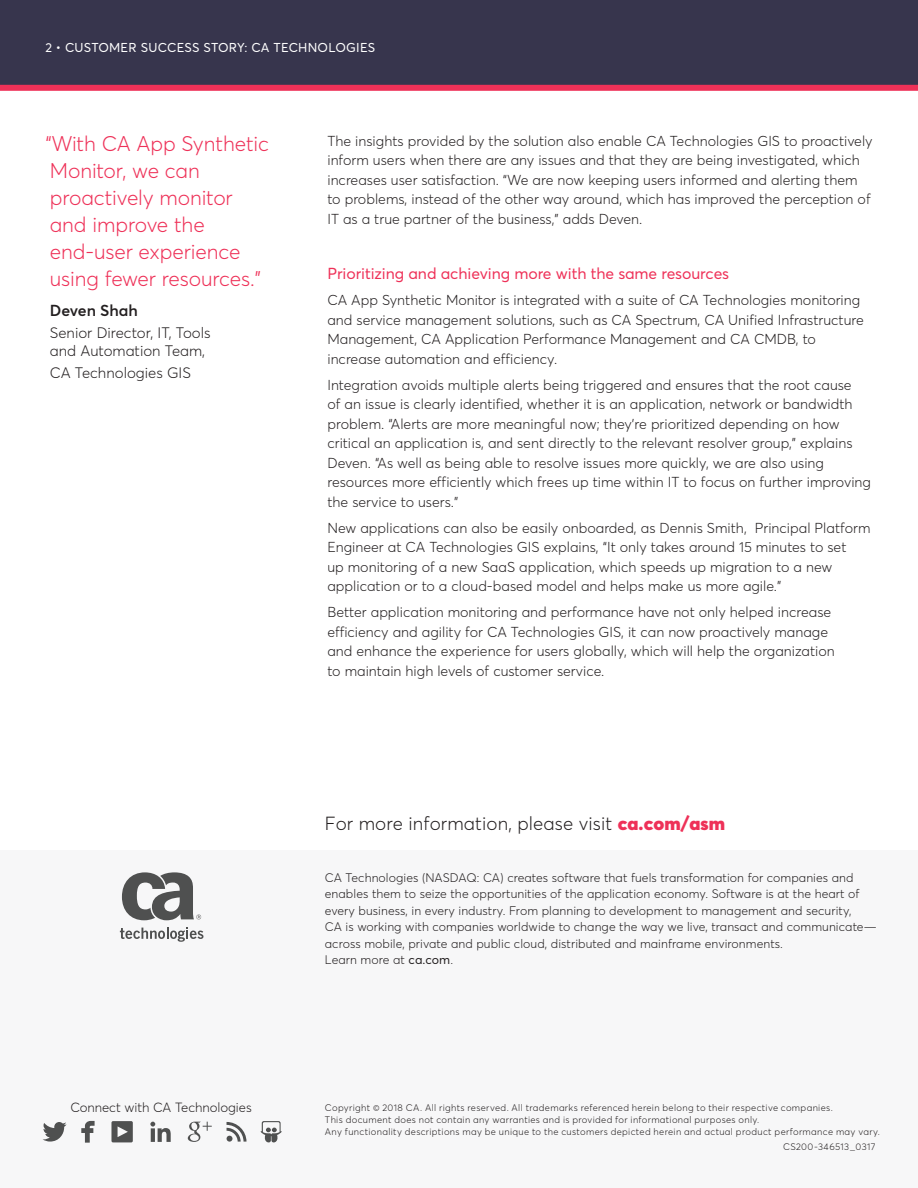
<style>
.page{position:relative;width:918px;height:1188px;background:#fff}
.page>*{position:absolute;margin:0;border:0;box-sizing:border-box;transform-origin:0 0}
.t1{font:300 21px/27px "Averta";letter-spacing:-.005em;color:#ee3158}
.t2{font:300 18.75px "Averta";letter-spacing:.005em;color:#231f20}
.t3{font:15.75px "Averta";letter-spacing:-.005em;color:#ee3158}
.t4{font:600 15.75px "Averta";color:#231f20}
.t5{font:300 15px/18px "Averta";color:#231f20}
.t6{font:300 14.25px/19.5px "Averta";color:#231f20}
.t7{font:300 13.2px "Averta";letter-spacing:-.005em;color:#231f20}
.t8{font:12.75px "Averta";letter-spacing:.02em;color:#fff}
.t9{font:300 12.3px/16.5px "Averta";letter-spacing:.005em;color:#231f20}
.t10{font:300 9.45px/12px "Averta";letter-spacing:.035em;color:#231f20}
.s1{font-weight:900;color:#ee3158}
.s2{font-weight:400}
</style>
<div class="page">
<div style="left:0;top:850px;width:918px;height:338px;background:#f7f7f8"></div>
<svg style="left:0;top:0;width:918px;height:91px;background:#43354e"></svg>
<svg style="left:120px;top:927px;width:83px;height:15px"></svg>
<svg style="left:122px;top:872px;width:79px;height:48px"></svg>
<svg style="left:43px;top:1122px;width:24px;height:20px"></svg>
<svg style="left:81px;top:1121px;width:14px;height:22px"></svg>
<svg style="left:111px;top:1121px;width:22px;height:21px"></svg>
<svg style="left:150px;top:1122px;width:21px;height:20px"></svg>
<svg style="left:188px;top:1122px;width:24px;height:20px"></svg>
<svg style="left:227px;top:1122px;width:20px;height:20px"></svg>
<svg style="left:260px;top:1121px;width:22px;height:22px"></svg>
<p class="t8" style="left:45px;top:43px;width:331px">2 • CUSTOMER SUCCESS STORY: CA TECHNOLOGIES</p>
<h1 class="t1" style="left:45px;top:132px;width:225px">“With CA App Synthetic<br>Monitor, we can proactively monitor and improve the end-user experience using fewer resources.”</h1>
<p class="t4" style="left:50px;top:304px;width:90px">Deven Shah</p>
<p class="t5" style="left:50px;top:325px;width:162px">Senior Director, IT, Tools and Automation Team,</p>
<p class="t5" style="left:50px;top:365px;width:143px">CA Technologies GIS</p>
<p class="t7" style="left:70px;top:1102px;width:183px">Connect with CA Technologies</p>
<p class="t6" style="left:327px;top:132px;width:547px">The insights provided by the solution also enable CA Technologies GIS to proactively inform users when there are any issues and that they are being investigated, which increases user satisfaction. “We are now keeping users informed and alerting them to problems, instead of the other way around, which has improved the perception of IT as a true partner of the business,” adds Deven.</p>
<p class="t3" style="left:327px;top:267px;width:403px">Prioritizing and achieving more with the same resources</p>
<p class="t6" style="left:327px;top:292px;width:538px">CA App Synthetic Monitor is integrated with a suite of CA Technologies monitoring and service management solutions, such as CA Spectrum, CA Unified Infrastructure Management, CA Application Performance Management and CA CMDB, to increase automation and efficiency.</p>
<p class="t6" style="left:327px;top:376px;width:545px">Integration avoids multiple alerts being triggered and ensures that the root cause<br>of an issue is clearly identified, whether it is an application, network or bandwidth problem. “Alerts are more meaningful now; they’re prioritized depending on how critical an application is, and sent directly to the relevant resolver group,” explains Deven. “As well as being able to resolve issues more quickly, we are also using resources more efficiently which frees up time within IT to focus on further improving the service to users.”</p>
<p class="t6" style="left:327px;top:519px;width:545px">New applications can also be easily onboarded, as Dennis Smith, Principal Platform Engineer at CA Technologies GIS explains, “It only takes around 15 minutes to set<br>up monitoring of a new SaaS application, which speeds up migration to a new application or to a cloud-based model and helps make us more agile.”</p>
<p class="t6" style="left:327px;top:603px;width:509px">Better application monitoring and performance have not only helped increase efficiency and agility for CA Technologies GIS, it can now proactively manage and enhance the experience for users globally, which will help the organization to maintain high levels of customer service.</p>
<h2 class="t2" style="left:325px;top:816px;width:402px">For more information, please visit <span class="s1">ca.com/asm</span></h2>
<p class="t9" style="left:325px;top:870px;width:553px">CA Technologies (NASDAQ: CA) creates software that fuels transformation for companies and enables them to seize the opportunities of the application economy. Software is at the heart of every business, in every industry. From planning to development to management and security,<br>CA is working with companies worldwide to change the way we live, transact and communicate— across mobile, private and public cloud, distributed and mainframe environments.<br>Learn more at <span class="s2">ca.com</span>.</p>
<p class="t10" style="left:325px;top:1102px;width:557px">Copyright © 2018 CA. All rights reserved. All trademarks referenced herein belong to their respective companies.<br>This document does not contain any warranties and is provided for informational purposes only.<br>Any functionality descriptions may be unique to the customers depicted herein and actual product performance may vary.</p>
<p class="t10" style="left:783px;top:1142px;width:94px">CS200-346513_0317</p>
</div>
